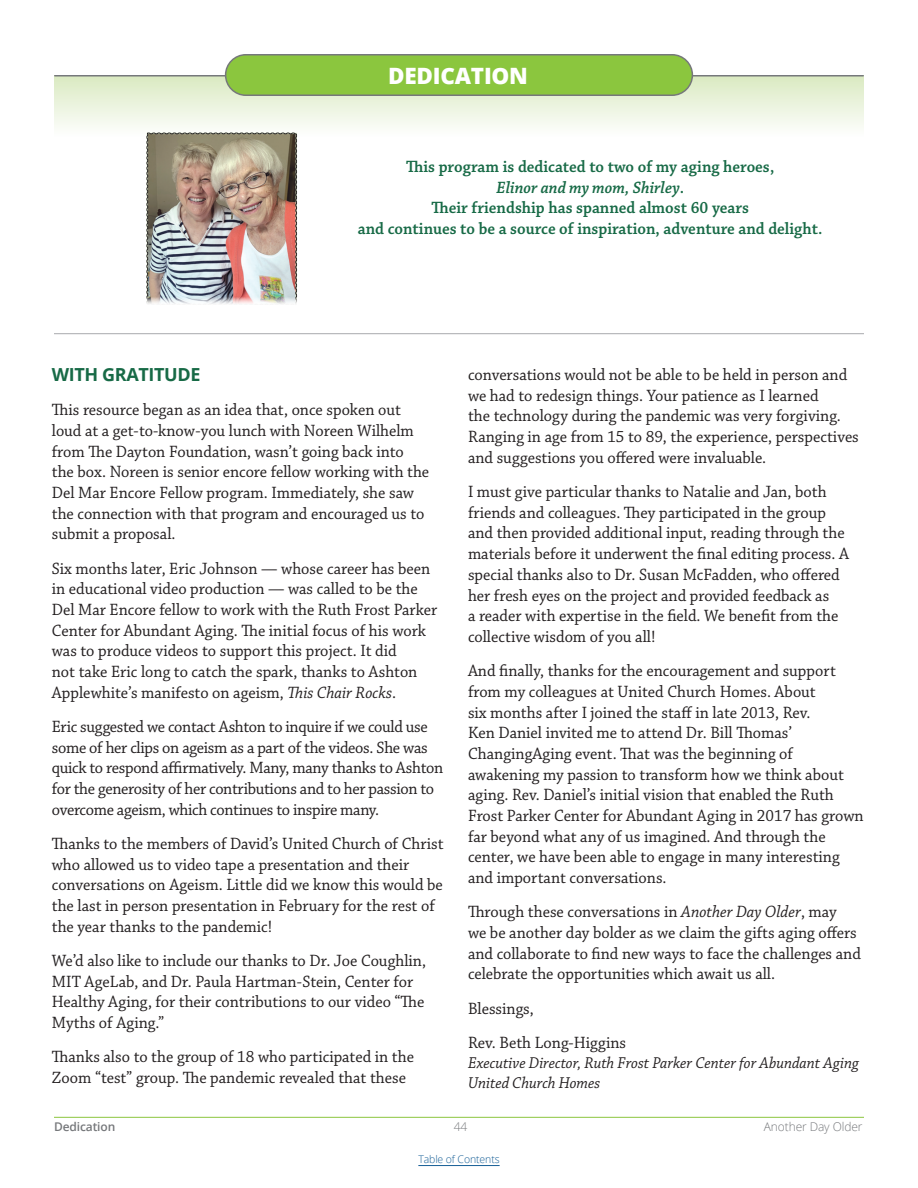
<style>
.page{position:relative;width:918px;height:1188px;background:#fff}
.page>*{position:absolute;margin:0;border:0;box-sizing:border-box;transform-origin:0 0}
.t1{font:800 22.5px "Open Sans";letter-spacing:-.01em;color:#fff}
.MAIN_SUBHEAD{font:700 18px "Open Sans";letter-spacing:-.02em;color:#176a46}
.BODY_COPY{font:17.25px/20.7px "Chaparral Pro";color:#231f20;scale:.95 1}
.BODY_COPY-2{font:17.25px/20.7px "Chaparral Pro";letter-spacing:-.02em;color:#231f20;scale:.95 1}
.BODY_COPY-3{font:600 17.25px "Chaparral Pro";color:#176a46;scale:.95 1}
.BODY_COPY-4{font:italic 600 17.25px "Chaparral Pro";color:#176a46;scale:.95 1}
.BODY_COPY-5{font:italic 16.5px "Chaparral Pro";color:#231f20;scale:.95 1}
.t2{font:300 12px "Open Sans";letter-spacing:-.01em;color:#76787b}
.t3{font:600 12px "Open Sans";letter-spacing:-.01em;color:#76787b}
.t4{font:300 10.5px "Open Sans";letter-spacing:-.01em;color:#155e96}
.s1{font-style:normal}
.s2{font-style:italic}
</style>
<div class="page">
<hr style="left:54px;top:1117px;width:810px;height:1px;background:#8bc63e">
<hr style="left:418px;top:1165px;width:82px;height:1px;background:#155e96">
<div style="left:54px;top:75px;width:810px;height:61px;background:linear-gradient(to bottom,#d9e9c0,#fefefd)"></div>
<hr style="left:55px;top:75px;width:808px;height:1px;background:#76787b">
<div style="left:226px;top:55px;width:466px;height:40px;background:#8bc63e;border-radius:20px"></div>
<div style="left:225px;top:54px;width:468px;height:42px;border:2px solid #76787b;border-radius:20px"></div>
<img style="left:146px;top:132px;width:151px;height:172px">
<hr style="left:54px;top:333px;width:810px;height:1px;background:#a8a9ad">
<p class="t1" style="left:388px;top:58px;width:141px">DEDICATION</p>
<p class="BODY_COPY-3" style="left:406px;top:157px;width:389px">This program is dedicated to two of my aging heroes,</p>
<p class="BODY_COPY-4" style="left:496px;top:177px;width:199px">Elinor and my mom, Shirley<span class="s1">.</span></p>
<p class="BODY_COPY-3" style="left:432px;top:198px;width:336px">Their friendship has spanned almost 60 years</p>
<p class="BODY_COPY-3" style="left:358px;top:219px;width:491px">and continues to be a source of inspiration, adventure and delight.</p>
<p class="MAIN_SUBHEAD" style="left:52px;top:362px;width:150px">WITH GRATITUDE</p>
<p class="BODY_COPY" style="left:52px;top:400px;width:399px">This resource began as an idea that, once spoken out loud at a get-to-know-you lunch with Noreen Wilhelm from The Dayton Foundation, wasn’t going back into the box. Noreen is senior encore fellow working with the Del Mar Encore Fellow program. Immediately, she saw the connection with that program and encouraged us to submit a proposal.</p>
<p class="BODY_COPY" style="left:52px;top:559px;width:407px">Six months later, Eric Johnson — whose career has been in educational video production — was called to be the Del Mar Encore fellow to work with the Ruth Frost Parker Center for Abundant Aging. The initial focus of his work was to produce videos to support this project. It did<br>not take Eric long to catch the spark, thanks to Ashton Applewhite’s manifesto on ageism, <span class="s2">This Chair Rocks</span>.</p>
<p class="BODY_COPY-2" style="left:52px;top:717px;width:413px">Eric suggested we contact Ashton to inquire if we could use some of her clips on ageism as a part of the videos. She was quick to respond affirmatively. Many, many thanks to Ashton for the generosity of her contributions and to her passion to overcome ageism, which continues to inspire many.</p>
<p class="BODY_COPY" style="left:52px;top:834px;width:414px">Thanks to the members of David’s United Church of Christ who allowed us to video tape a presentation and their conversations on Ageism. Little did we know this would be the last in person presentation in February for the rest of the year thanks to the pandemic!</p>
<p class="BODY_COPY" style="left:52px;top:951px;width:396px">We’d also like to include our thanks to Dr. Joe Coughlin, MIT AgeLab, and Dr. Paula Hartman-Stein, Center for Healthy Aging, for their contributions to our video “The Myths of Aging.”</p>
<p class="BODY_COPY" style="left:52px;top:1047px;width:383px">Thanks also to the group of 18 who participated in the<br>Zoom “test” group. The pandemic revealed that these</p>
<p class="BODY_COPY" style="left:468px;top:365px;width:413px">conversations would not be able to be held in person and we had to redesign things. Your patience as I learned<br>the technology during the pandemic was very forgiving.<br>Ranging in age from 15 to 89, the experience, perspectives and suggestions you offered were invaluable.</p>
<p class="BODY_COPY" style="left:468px;top:482px;width:403px">I must give particular thanks to Natalie and Jan, both friends and colleagues. They participated in the group and then provided additional input, reading through the materials before it underwent the final editing process. A special thanks also to Dr. Susan McFadden, who offered her fresh eyes on the project and provided feedback as<br>a reader with expertise in the field. We benefit from the collective wisdom of you all!</p>
<p class="BODY_COPY" style="left:468px;top:661px;width:418px">And finally, thanks for the encouragement and support from my colleagues at United Church Homes. About<br>six months after I joined the staff in late 2013, Rev.<br>Ken Daniel invited me to attend Dr. Bill Thomas’ ChangingAging event. That was the beginning of awakening my passion to transform how we think about aging. Rev. Daniel’s initial vision that enabled the Ruth Frost Parker Center for Abundant Aging in 2017 has grown far beyond what any of us imagined. And through the center, we have been able to engage in many interesting and important conversations.</p>
<p class="BODY_COPY" style="left:468px;top:902px;width:415px">Through these conversations in <span class="s2">Another Day Older</span>, may<br>we be another day bolder as we claim the gifts aging offers and collaborate to find new ways to face the challenges and celebrate the opportunities which await us all.</p>
<p class="BODY_COPY" style="left:468px;top:999px;width:71px">Blessings,</p>
<p class="BODY_COPY" style="left:468px;top:1033px;width:168px">Rev. Beth Long-Higgins</p>
<p class="BODY_COPY-5" style="left:468px;top:1053px;width:413px">Executive Director, Ruth Frost Parker Center for Abundant Aging</p>
<p class="BODY_COPY-5" style="left:468px;top:1074px;width:141px">United Church Homes</p>
<p class="t3" style="left:54px;top:1118px;width:63px">Dedication</p>
<p class="t2" style="left:454px;top:1118px;width:15px">44</p>
<p class="t2" style="left:764px;top:1118px;width:100px">Another Day Older</p>
<p class="t4" style="left:418px;top:1152px;width:83px">Table of Contents</p>
</div>
